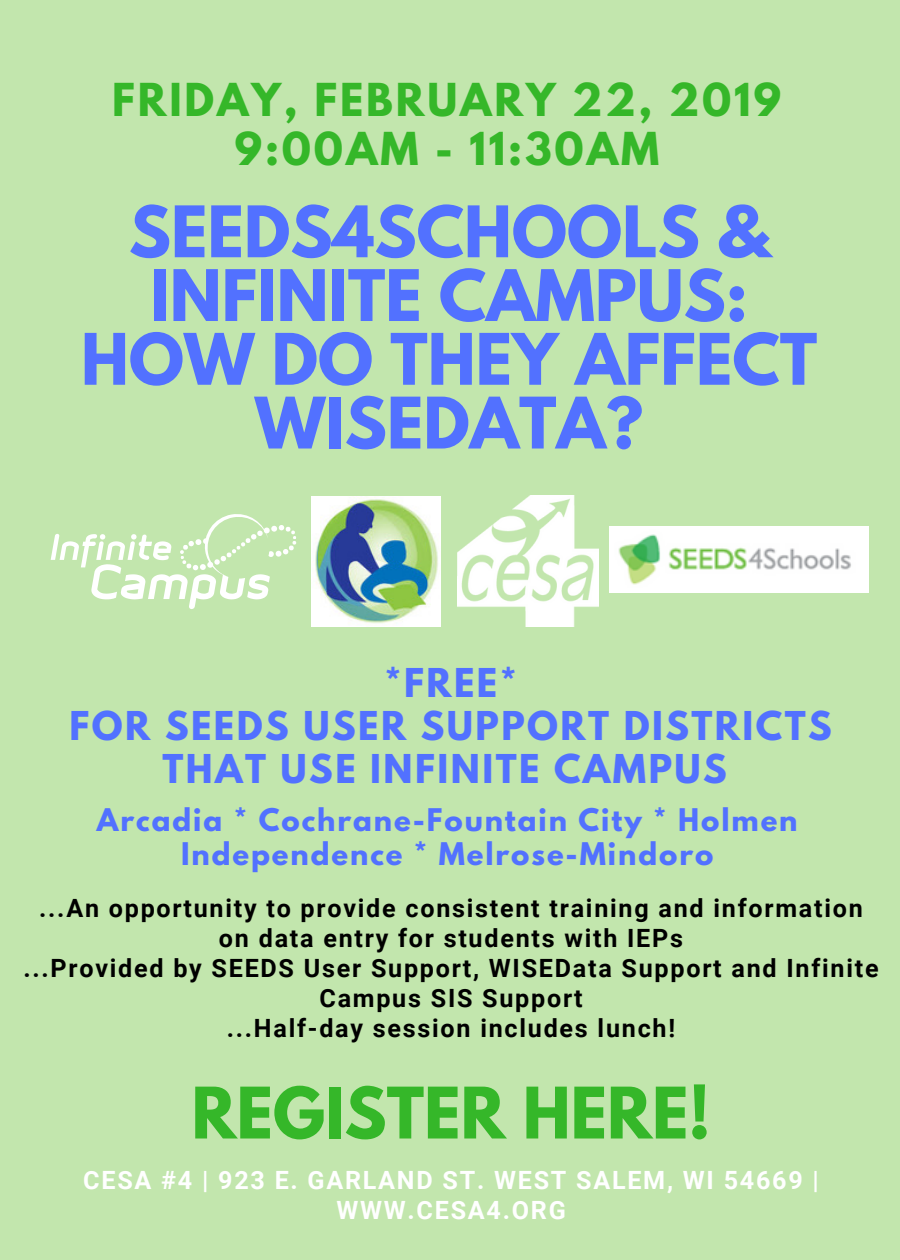
<style>
.page{position:relative;width:900px;height:1260px;background:#c2e6ad}
.page>*{position:absolute;margin:0;border:0;box-sizing:border-box;transform-origin:0 0}
.t1{font:700 63px/63.8px "League Spartan";color:#5271ff;text-align:center}
.t2{font:700 63px "League Spartan";color:#35b729}
.t3{font:700 40.25px/48.8px "League Spartan";letter-spacing:.07em;color:#35b729;text-align:center}
.t4{font:700 35.25px/43px "League Spartan";letter-spacing:.07em;color:#5271ff;text-align:center}
.t5{font:700 27.75px/33.8px "League Spartan";letter-spacing:.07em;color:#5271ff;text-align:center}
.t6{font:700 25.25px/30px "Roboto";letter-spacing:.07em;color:#000;text-align:center}
.t7{font:700 25.25px/30px "Roboto";letter-spacing:.07em;color:#fff;text-align:center}
</style>
<div class="page">
<img style="left:458px;top:495px;width:140px;height:131px">
<svg style="left:51px;top:514px;width:245px;height:95px"></svg>
<img style="left:311px;top:497px;width:130px;height:129px">
<img style="left:609px;top:527px;width:259px;height:65px">
<h2 class="t3" style="left:112px;top:80px;width:671px">FRIDAY, FEBRUARY 22, 2019<br>9:00AM - 11:30AM</h2>
<h1 class="t1" style="left:81px;top:208px;width:738px">SEEDS4SCHOOLS &amp;<br>INFINITE CAMPUS:<br>HOW DO THEY AFFECT<br>WISEDATA?</h1>
<h3 class="t4" style="left:70px;top:666px;width:764px">*FREE*<br>FOR SEEDS USER SUPPORT DISTRICTS<br>THAT USE INFINITE CAMPUS</h3>
<p class="t5" style="left:97px;top:807px;width:702px">Arcadia * Cochrane-Fountain City * Holmen<br>Independence * Melrose-Mindoro</p>
<p class="t6" style="left:23px;top:894px;width:857px">...An opportunity to provide consistent training and information on data entry for students with IEPs<br>...Provided by SEEDS User Support, WISEData Support and Infinite Campus SIS Support<br>...Half-day session includes lunch!</p>
<h1 class="t2" style="left:191px;top:1082px;width:520px">REGISTER HERE!</h1>
<p class="t7" style="left:83px;top:1165px;width:737px">CESA #4 | 923 E. GARLAND ST. WEST SALEM, WI 54669 |<br>WWW.CESA4.ORG</p>
</div>
